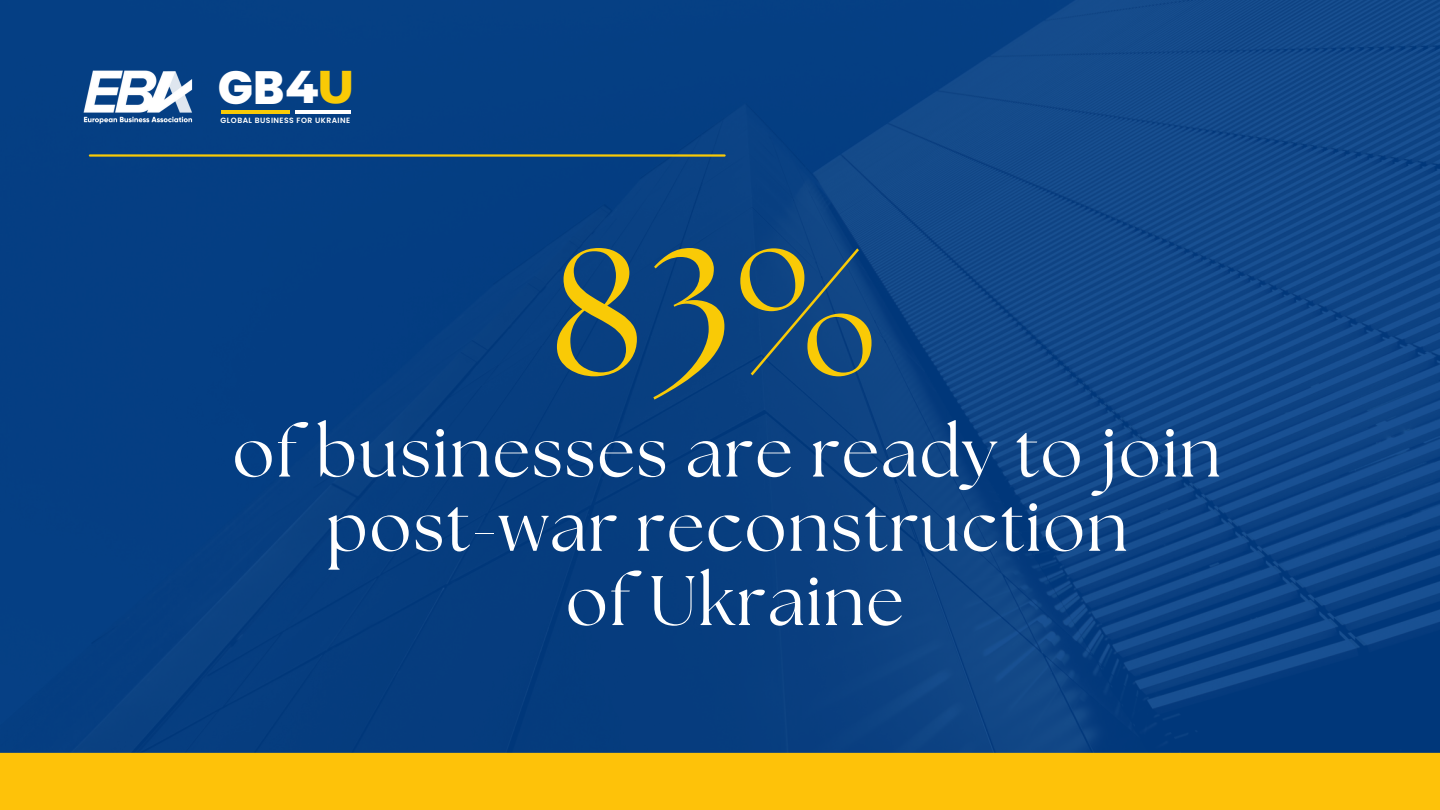
<style>
.page{position:relative;width:1440px;height:810px;background:#fff}
.page>*{position:absolute;margin:0;border:0;box-sizing:border-box;transform-origin:0 0}
.t1{font:179px "The Seasons";color:#f9ca06}
.t2{font:70px/74.2px "The Seasons";letter-spacing:.025em;color:#fff;text-align:center}
.t3{font:800 46.6px "Poppins";color:#fff}
.t4{font:600 7.6px "Poppins";letter-spacing:.06em;color:#fff}
.s1{font-family:"Montserrat";font-size:46.8px}
.s2{font-family:"Montserrat";font-size:46.8px;color:#f9ca06}
</style>
<div class="page">
<img style="left:0;top:0;width:1440px;height:753px">
<div style="left:0;top:753px;width:1440px;height:57px;background:#fec209"></div>
<hr style="left:89px;top:154px;width:637px;height:3px;background:#f9ca06">
<hr style="left:221px;top:110px;width:69px;height:4px;background:#f9ca06">
<hr style="left:295px;top:110px;width:56px;height:4px;background:#fff">
<img style="left:59px;top:26px;width:152px;height:152px">
<p class="t3" style="left:218px;top:55px;width:138px">GB<span class="s1">4</span><span class="s2">U</span></p>
<p class="t4" style="left:221px;top:115px;width:131px">GLOBAL BUSINESS FOR UKRAINE</p>
<h1 class="t1" style="left:550px;top:231px;width:326px">83%</h1>
<p class="t2" style="left:233px;top:420px;width:990px">of businesses are ready to join post-war reconstruction<br>of Ukraine</p>
</div>
